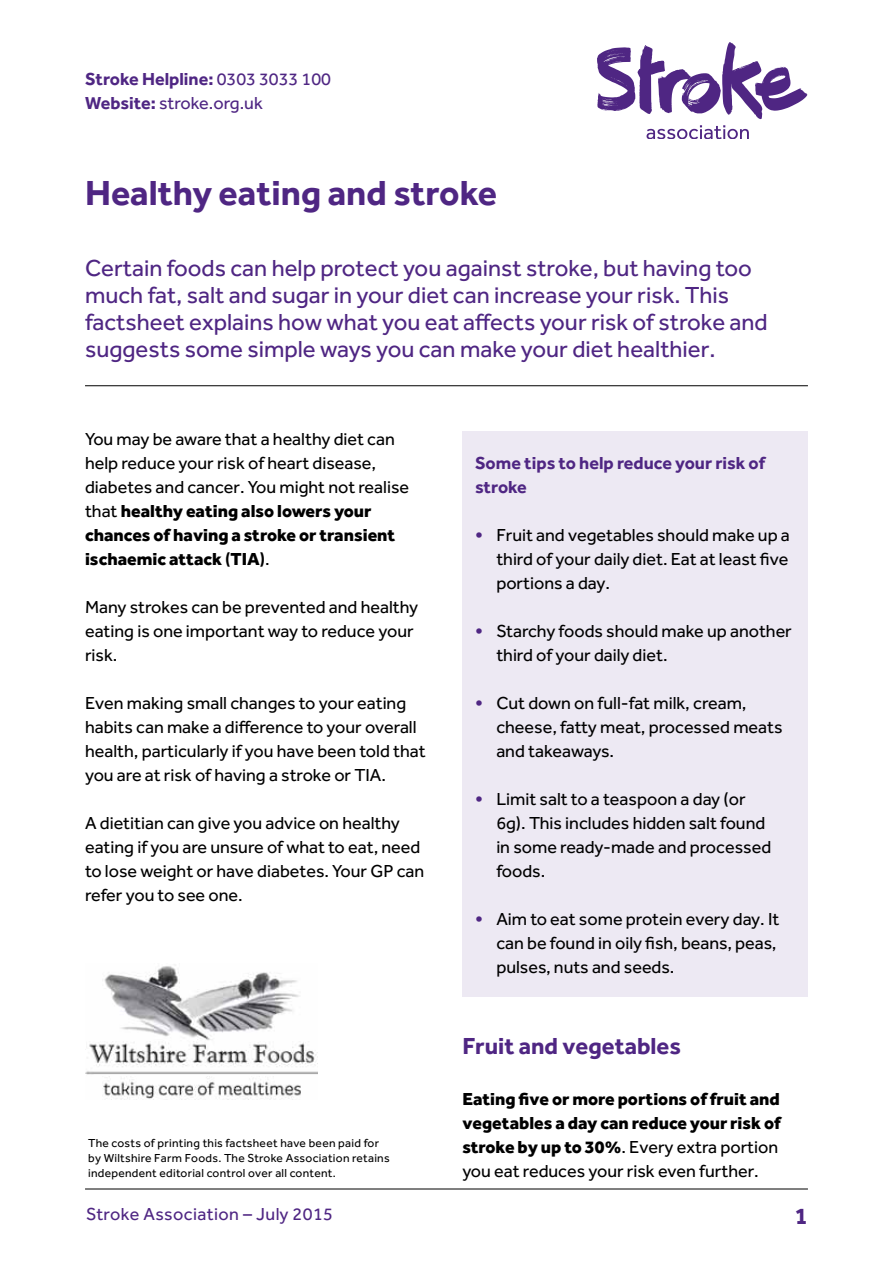
<style>
.page{position:relative;width:893px;height:1263px;background:#fff}
.page>*{position:absolute;margin:0;border:0;box-sizing:border-box;transform-origin:0 0}
.t1{font:700 36px "Effra";color:#4f2683}
.t2{font:24px/27px "Effra";color:#4f2683}
.t3{font:700 24px "Effra";color:#4f2683}
.t4{font:18px/24px "Effra";color:#000}
.t5{font:800 18px/24px "Effra";color:#000}
.t6{font:18px/24px "Effra";color:#4f2683}
.t7{font:700 18px/24px "Effra";color:#4f2683}
.t8{font:18px "Effra";letter-spacing:.02em;color:#4f2683}
.t9{font:12px/15px "Effra";letter-spacing:.02em;color:#000}
.s1{font-weight:700}
.s2{font-weight:800}
.s3{font-weight:500}
.s4{font-weight:800;color:#4f2683}
.s5{font-weight:400}
</style>
<div class="page">
<svg style="left:646px;top:125px;width:103px;height:14px"></svg>
<svg style="left:597px;top:42px;width:210px;height:77px"></svg>
<hr style="left:85px;top:1189px;width:723px;height:1px;background:#000">
<div style="left:462px;top:432px;width:346px;height:565px;background:#ede9f3"></div>
<hr style="left:85px;top:385px;width:723px;height:1px;background:#000">
<img style="left:85px;top:964px;width:232px;height:135px">
<p class="t6" style="left:85px;top:67px;width:247px"><span class="s1">Stroke Helpline:</span> 0303 3033 100<br><span class="s1">Website:</span> stroke.org.uk</p>
<h1 class="t1" style="left:85px;top:171px;width:414px">Healthy eating and stroke</h1>
<p class="t2" style="left:85px;top:255px;width:684px">Certain foods can help protect you against stroke, but having too much fat, salt and sugar in your diet can increase your risk. This factsheet explains how what you eat affects your risk of stroke and suggests some simple ways you can make your diet healthier.</p>
<p class="t4" style="left:85px;top:427px;width:326px">You may be aware that a healthy diet can help reduce your risk of heart disease, diabetes and cancer. You might not realise that <span class="s2">healthy eating also lowers your chances of having a stroke or transient ischaemic attack</span> <span class="s3">(</span><span class="s2">TIA</span><span class="s3">)</span>.</p>
<p class="t4" style="left:85px;top:595px;width:335px">Many strokes can be prevented and healthy eating is one important way to reduce your risk.</p>
<p class="t4" style="left:85px;top:691px;width:342px">Even making small changes to your eating habits can make a difference to your overall health, particularly if you have been told that you are at risk of having a stroke or TIA.</p>
<p class="t4" style="left:85px;top:811px;width:341px">A dietitian can give you advice on healthy eating if you are unsure of what to eat, need to lose weight or have diabetes. Your GP can refer you to see one.</p>
<p class="t9" style="left:88px;top:1135px;width:303px">The costs of printing this factsheet have been paid for by Wiltshire Farm Foods. The Stroke Association retains independent editorial control over all content.</p>
<p class="t7" style="left:475px;top:451px;width:292px">Some tips to help reduce your risk of stroke</p>
<p class="t4" style="left:496px;top:523px;width:295px;text-align:justify;text-indent:-21px"><span class="s4">•</span> Fruit and vegetables should make up a third of your daily diet. Eat at least five portions a day.</p>
<p class="t4" style="left:496px;top:619px;width:297px;text-indent:-21px"><span class="s4">•</span> Starchy foods should make up another third of your daily diet.</p>
<p class="t4" style="left:496px;top:691px;width:288px;text-indent:-21px"><span class="s4">•</span> Cut down on full-fat milk, cream, cheese, fatty meat, processed meats and takeaways.</p>
<p class="t4" style="left:496px;top:787px;width:276px;text-indent:-21px"><span class="s4">•</span> Limit salt to a teaspoon a day (or<br>6g). This includes hidden salt found in some ready-made and processed foods.</p>
<p class="t4" style="left:496px;top:907px;width:285px;text-indent:-21px"><span class="s4">•</span> Aim to eat some protein every day. It can be found in oily fish, beans, peas, pulses, nuts and seeds.</p>
<h2 class="t3" style="left:462px;top:1031px;width:220px">Fruit and vegetables</h2>
<p class="t5" style="left:462px;top:1087px;width:320px">Eating five or more portions of fruit and vegetables a day can reduce your risk of stroke by up to 30%<span class="s5">. Every extra portion you eat reduces your risk even further.</span></p>
<p class="t8" style="left:86px;top:1203px;width:248px">Stroke Association – July 2015</p>
<h2 class="t3" style="left:795px;top:1201px;width:15px">1</h2>
</div>
